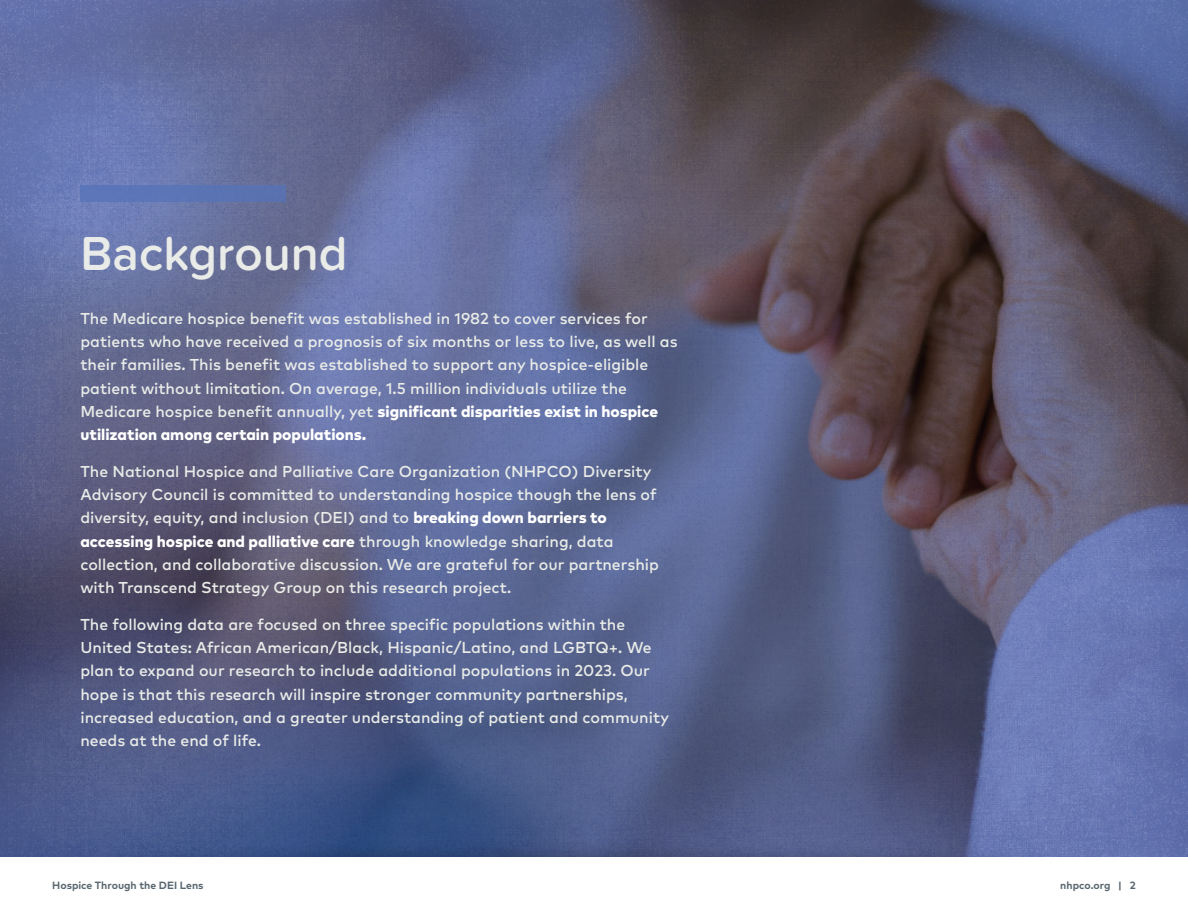
<style>
.page{position:relative;width:1188px;height:918px;background:#fff}
.page>*{position:absolute;margin:0;border:0;box-sizing:border-box;transform-origin:0 0}
.t1{font:600 49.5px "Proxima Soft";color:#e8ebe7}
.t2{font:500 15.75px/23.2px "Mark Pro";color:#e8ebe7}
.t3{font:700 10.5px "Mark Pro";color:#596770}
.s1{font-weight:800;color:#fff}
</style>
<div class="page">
<img style="left:0;top:0;width:1188px;height:836px">
<div style="left:0;top:836px;width:1188px;height:82px;background:#231f20;opacity:.75"></div>
<div style="left:0;top:857px;width:1188px;height:61px;background:#fff"></div>
<div style="left:80px;top:185px;width:206px;height:16px;background:#5573b8"></div>
<h1 class="t1" style="left:80px;top:216px;width:269px">Background</h1>
<p class="t2" style="left:80px;top:305px;width:599px">The Medicare hospice benefit was established in 1982 to cover services for patients who have received a prognosis of six months or less to live, as well as their families. This benefit was established to support any hospice-eligible patient without limitation. On average, 1.5 million individuals utilize the Medicare hospice benefit annually, yet <span class="s1">significant disparities exist in hospice utilization among certain populations.</span></p>
<p class="t2" style="left:80px;top:458px;width:580px">The National Hospice and Palliative Care Organization (NHPCO) Diversity Advisory Council is committed to understanding hospice though the lens of diversity, equity, and inclusion (DEI) and to <span class="s1">breaking down barriers to accessing hospice and palliative care</span> through knowledge sharing, data collection, and collaborative discussion. We are grateful for our partnership with Transcend Strategy Group on this research project.</p>
<p class="t2" style="left:80px;top:611px;width:590px">The following data are focused on three specific populations within the United States: African American/Black, Hispanic/Latino, and LGBTQ+. We plan to expand our research to include additional populations in 2023. Our hope is that this research will inspire stronger community partnerships, increased education, and a greater understanding of patient and community needs at the end of life.</p>
<p class="t3" style="left:52px;top:877px;width:153px">Hospice Through the DEI Lens</p>
<p class="t3" style="left:1060px;top:877px;width:77px">nhpco.org | 2</p>
</div>
